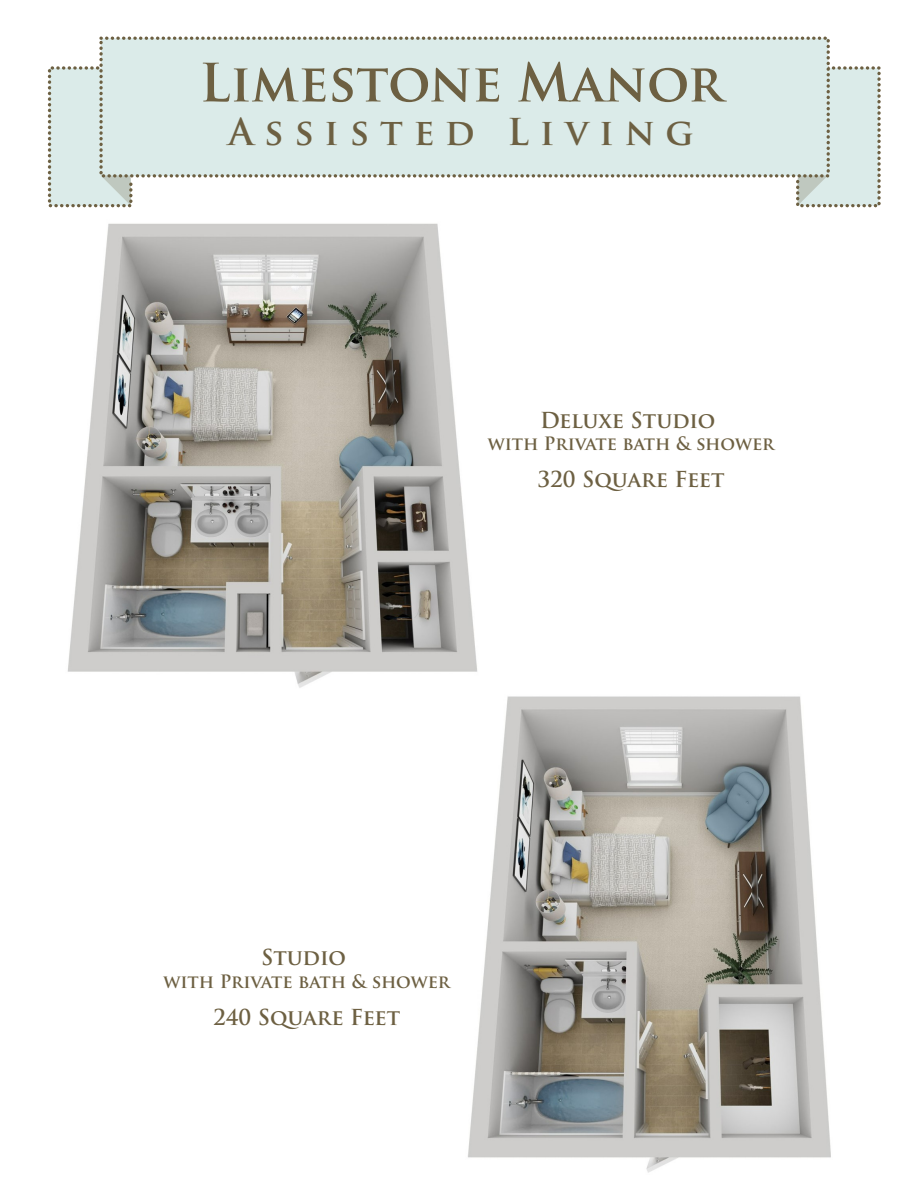
<style>
.page{position:relative;width:918px;height:1188px;background:#fff}
.page>*{position:absolute;margin:0;border:0;box-sizing:border-box;transform-origin:0 0}
.t1{font:700 51.45px "Trajan Pro";color:#6d6042}
.t2{font:700 36.15px "Trajan Pro";letter-spacing:.3em;color:#6d6042}
.t3{font:700 21.45px "Trajan Pro";color:#6d6042}
.t4{font:700 18px "Trajan Pro";color:#6d6042}
</style>
<div class="page">
<div style="left:99px;top:36px;width:731px;height:142px;background:#dbebe9;border:3px dashed #6d6042"></div>
<svg style="left:794px;top:65px;width:87px;height:143px"></svg>
<svg style="left:47px;top:65px;width:87px;height:143px"></svg>
<img style="left:67px;top:223px;width:411px;height:465px">
<img style="left:468px;top:696px;width:363px;height:477px">
<h1 class="t1" style="left:199px;top:51px;width:526px">Limestone Manor</h1>
<h2 class="t2" style="left:229px;top:109px;width:467px">Assisted Living</h2>
<p class="t3" style="left:540px;top:407px;width:177px">Deluxe Studio</p>
<p class="t4" style="left:488px;top:432px;width:288px">with Private bath &amp; shower</p>
<p class="t3" style="left:537px;top:466px;width:189px">320 Square Feet</p>
<p class="t3" style="left:261px;top:944px;width:86px">Studio</p>
<p class="t4" style="left:163px;top:970px;width:288px">with Private bath &amp; shower</p>
<p class="t3" style="left:213px;top:1003px;width:189px">240 Square Feet</p>
</div>
